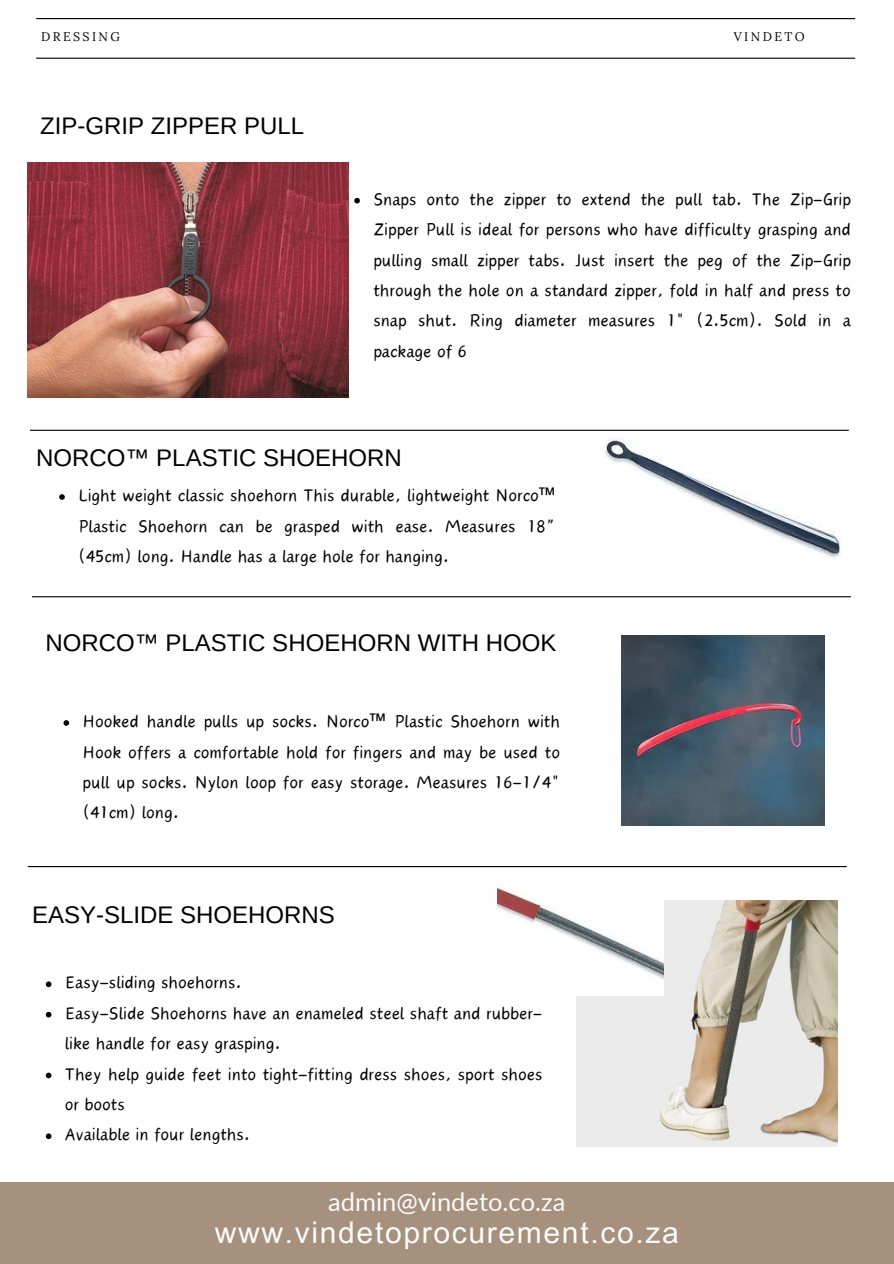
<style>
.page{position:relative;width:894px;height:1264px;background:#fff}
.page>*{position:absolute;margin:0;border:0;box-sizing:border-box;transform-origin:0 0}
.t1{font:30px "Arial MT Pro";letter-spacing:.055em;color:#fbfbfb}
.t2{font:25.5px "Lato";color:#fbfbfb}
.t3{font:24px "Arimo";color:#000}
.t4{font:21.75px/30.3px "Canva Wander World";color:#000;text-align:justify}
.t5{font:12.45px "Lora";letter-spacing:.19em;color:#000}
.s1{font-family:"Noto Sans"}
</style>
<div class="page">
<hr style="left:36px;top:18px;width:818px;height:1px;background:#000">
<hr style="left:36px;top:58px;width:818px;height:1px;background:#000">
<div style="left:0;top:1181px;width:893px;height:82px;background:#a5917e"></div>
<img style="left:28px;top:162px;width:320px;height:235px">
<svg style="left:354px;top:198px;width:6px;height:5px"></svg>
<hr style="left:30px;top:430px;width:818px;height:1px;background:#000">
<hr style="left:32px;top:596px;width:818px;height:1px;background:#000">
<img style="left:604px;top:437px;width:238px;height:121px">
<img style="left:621px;top:635px;width:203px;height:190px">
<svg style="left:63px;top:720px;width:6px;height:5px"></svg>
<svg style="left:59px;top:494px;width:6px;height:6px"></svg>
<hr style="left:28px;top:866px;width:818px;height:1px;background:#000">
<img style="left:576px;top:900px;width:260px;height:246px">
<svg style="left:46px;top:981px;width:5px;height:6px"></svg>
<svg style="left:46px;top:1011px;width:5px;height:6px"></svg>
<svg style="left:46px;top:1072px;width:5px;height:6px"></svg>
<svg style="left:46px;top:1133px;width:5px;height:6px"></svg>
<img style="left:497px;top:886px;width:166px;height:109px">
<h2 class="t5" style="left:41px;top:28px;width:80px">DRESSING</h2>
<p class="t5" style="left:733px;top:28px;width:72px">VINDETO</p>
<p class="t3" style="left:40px;top:112px;width:265px">ZIP-GRIP ZIPPER PULL</p>
<p class="t4" style="left:373px;top:184px;width:479px">Snaps onto the zipper to extend the pull tab. The Zip-Grip Zipper Pull is ideal for persons who have difficulty grasping and pulling small zipper tabs. Just insert the peg of the Zip-Grip through the hole on a standard zipper, fold in half and press to snap shut. Ring diameter measures 1" (2.5cm). Sold in a package of 6</p>
<h2 class="t3" style="left:36px;top:444px;width:367px">NORCO™ PLASTIC SHOEHORN</h2>
<p class="t4" style="left:78px;top:480px;width:479px">Light weight classic shoehorn This durable, lightweight Norco<span class="s1">™ </span>Plastic Shoehorn can be grasped with ease. Measures 18″ (45cm) long. Handle has a large hole for hanging.</p>
<p class="t3" style="left:45px;top:629px;width:512px">NORCO™ PLASTIC SHOEHORN WITH HOOK</p>
<p class="t4" style="left:82px;top:706px;width:479px">Hooked handle pulls up socks. Norco<span class="s1">™</span> Plastic Shoehorn with Hook offers a comfortable hold for fingers and may be used to pull up socks. Nylon loop for easy storage. Measures 16-1/4" (41cm) long.</p>
<p class="t3" style="left:32px;top:901px;width:304px">EASY-SLIDE SHOEHORNS</p>
<p class="t4" style="left:65px;top:967px;width:178px">Easy-sliding shoehorns.</p>
<p class="t4" style="left:65px;top:998px;width:479px">Easy-Slide Shoehorns have an enameled steel shaft and rubber&shy;like handle for easy grasping.</p>
<p class="t4" style="left:65px;top:1058px;width:479px">They help guide feet into tight-fitting dress shoes, sport shoes or boots</p>
<h3 class="t4" style="left:65px;top:1119px;width:187px">Available in four lengths.</h3>
<p class="t2" style="left:328px;top:1185px;width:239px">admin@vindeto.co.za</p>
<p class="t1" style="left:215px;top:1221px;width:465px">www.vindetoprocurement.co.za</p>
</div>
